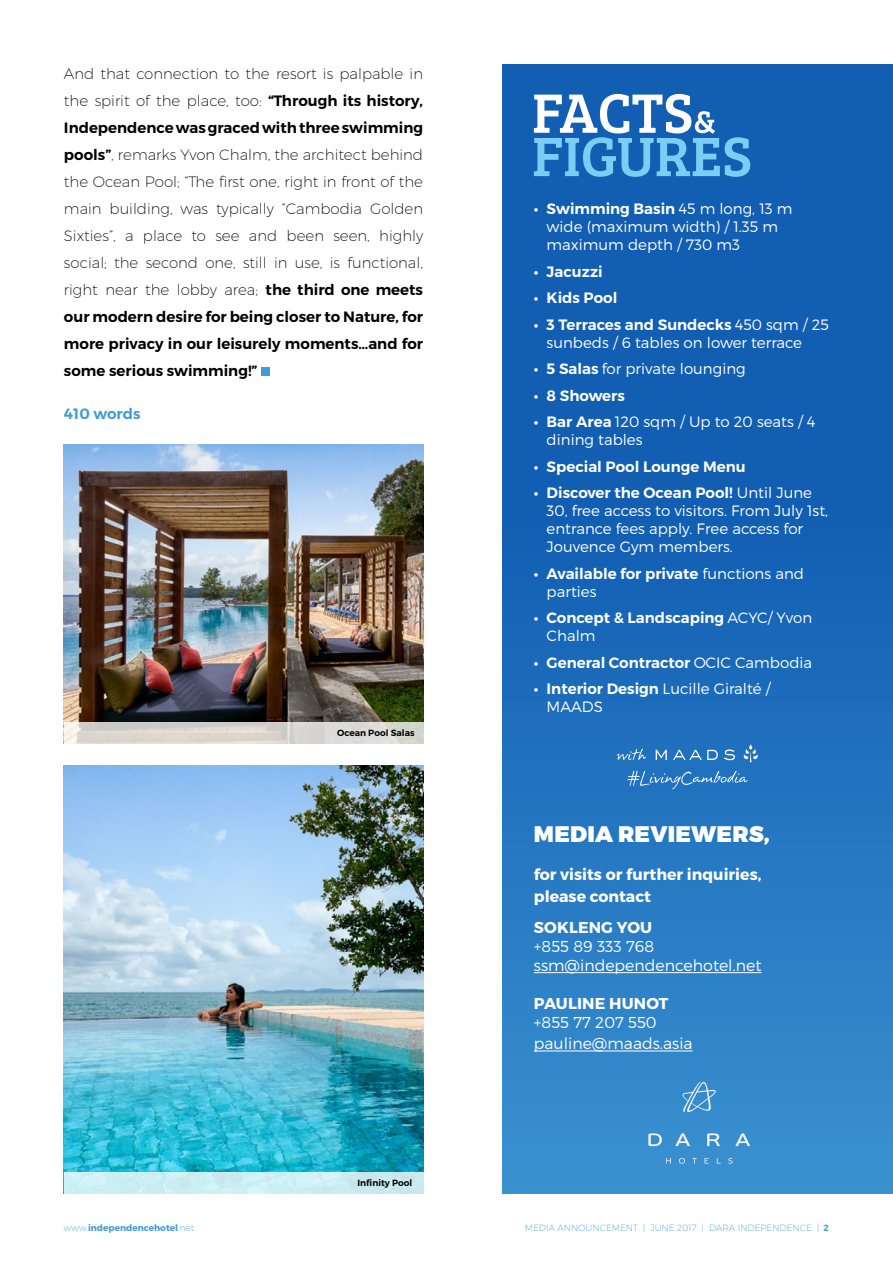
<style>
.page{position:relative;width:893px;height:1263px;background:#fff}
.page>*{position:absolute;margin:0;border:0;box-sizing:border-box;transform-origin:0 0}
.t1{font:900 22.5px "Montserrat";letter-spacing:.01em;color:#fff}
.t2{font:300 15.75px/18.9px "Montserrat";color:#fff}
.t3{font:700 15.75px/21.6px "Montserrat";color:#fff}
.t4{font:200 15px/27px "Montserrat";color:#000;text-align:justify}
.t5{font:300 15px/18px "Montserrat";color:#fff}
.t6{font:600 15px/18px "Montserrat";color:#fff}
.t7{font:600 15px "Montserrat";color:#429bd6}
.t8{font:200 9px "Montserrat";color:#429bd6}
.t9{font:600 9px "Montserrat";color:#000}
.t10{font:700 9px "Montserrat";color:#429bd6}
.s1{font-weight:600}
.s2{font-weight:300}
.s3{font-weight:200}
</style>
<div class="page">
<img style="left:64px;top:765px;width:359px;height:407px">
<div style="left:64px;top:1172px;width:359px;height:21px;background:#caeef3"></div>
<div style="left:503px;top:64px;width:390px;height:1129px;background:linear-gradient(to bottom,#0752ac,#348acc)"></div>
<svg style="left:534px;top:94px;width:216px;height:83px;background:#5092ce"></svg>
<svg style="left:627px;top:771px;width:121px;height:18px;background:#4086c7"></svg>
<svg style="left:744px;top:744px;width:14px;height:18px"></svg>
<svg style="left:656px;top:750px;width:11px;height:10px"></svg>
<svg style="left:673px;top:750px;width:45px;height:10px"></svg>
<svg style="left:724px;top:749px;width:11px;height:11px"></svg>
<svg style="left:617px;top:749px;width:29px;height:11px"></svg>
<img style="left:64px;top:445px;width:359px;height:277px">
<svg style="left:64px;top:722px;width:359px;height:22px;background:#dad6d1"></svg>
<div style="left:261px;top:367px;width:8px;height:9px;background:#429bd6"></div>
<hr style="left:534px;top:972px;width:227px;height:1px;background:#fff">
<hr style="left:534px;top:1050px;width:159px;height:1px;background:#fff">
<svg style="left:682px;top:1082px;width:34px;height:31px"></svg>
<svg style="left:648px;top:1133px;width:14px;height:13px"></svg>
<svg style="left:675px;top:1133px;width:15px;height:13px"></svg>
<svg style="left:707px;top:1133px;width:13px;height:13px"></svg>
<svg style="left:735px;top:1133px;width:15px;height:13px"></svg>
<svg style="left:666px;top:1158px;width:5px;height:5px"></svg>
<svg style="left:679px;top:1158px;width:6px;height:5px"></svg>
<svg style="left:692px;top:1158px;width:5px;height:5px"></svg>
<svg style="left:705px;top:1158px;width:4px;height:5px"></svg>
<svg style="left:717px;top:1158px;width:4px;height:5px"></svg>
<svg style="left:728px;top:1158px;width:5px;height:5px"></svg>
<p class="t4" style="left:64px;top:59px;width:361px">And that connection to the resort is palpable in the spirit of the place, too: <span class="s1">“Through its history, Independence was graced with three swimming pools”</span>, remarks Yvon Chalm, the architect behind the Ocean Pool; “The first one, right in front of the main building, was typically “Cambodia Golden Sixties”, a place to see and been seen, highly social; the second one, still in use, is functional, right near the lobby area; <span class="s1">the third one meets our modern desire for being closer to Nature, for more privacy in our leisurely moments…and for some serious swimming!”</span></p>
<p class="t7" style="left:64px;top:404px;width:78px">410 words</p>
<p class="t9" style="left:337px;top:727px;width:79px">Ocean Pool Salas</p>
<p class="t9" style="left:357px;top:1178px;width:57px">Infinity Pool</p>
<p class="t5" style="left:547px;top:200px;width:247px;text-indent:-13px"><span class="s1">• Swimming Basin</span> 45 m long, 13 m wide (maximum width) / 1.35 m maximum depth / 730 m3</p>
<p class="t6" style="left:534px;top:263px;width:70px">• Jacuzzi</p>
<p class="t6" style="left:534px;top:289px;width:85px">• Kids Pool</p>
<p class="t5" style="left:547px;top:315px;width:284px;text-indent:-13px"><span class="s1">• 3 Terraces and Sundecks</span> 450 sqm / 25 sunbeds / 6 tables on lower terrace</p>
<p class="t5" style="left:534px;top:360px;width:213px"><span class="s1">• 5 Salas</span> for private lounging</p>
<p class="t6" style="left:534px;top:387px;width:93px">• 8 Showers</p>
<p class="t5" style="left:547px;top:413px;width:270px;text-indent:-13px"><span class="s1">• Bar Area</span> 120 sqm / Up to 20 seats / 4 dining tables</p>
<p class="t6" style="left:534px;top:458px;width:213px">• Special Pool Lounge Menu</p>
<p class="t5" style="left:547px;top:484px;width:283px;text-indent:-13px"><span class="s1">• Discover the Ocean Pool!</span> Until June 30, free access to visitors. From July 1st, entrance fees apply. Free access for Jouvence Gym members.</p>
<p class="t6" style="left:547px;top:565px;width:259px;text-indent:-13px">• Available for private <span class="s2">functions and parties</span></p>
<p class="t6" style="left:547px;top:609px;width:267px;text-indent:-13px">• Concept &amp; Landscaping <span class="s2">ACYC/ Yvon<br>Chalm</span></p>
<p class="t6" style="left:534px;top:654px;width:280px">• General Contractor <span class="s2">OCIC Cambodia</span></p>
<p class="t5" style="left:547px;top:680px;width:225px;text-indent:-13px"><span class="s1">• Interior Design</span> Lucille Giralté /<br>MAADS</p>
<h1 class="t1" style="left:534px;top:820px;width:237px">MEDIA REVIEWERS,</h1>
<p class="t3" style="left:534px;top:864px;width:229px">for visits or further inquiries, please contact</p>
<p class="t3" style="left:534px;top:917px;width:120px">SOKLENG YOU</p>
<p class="t2" style="left:534px;top:937px;width:229px">+855 89 333 768 ssm@independencehotel.net</p>
<p class="t3" style="left:534px;top:993px;width:136px">PAULINE HUNOT</p>
<p class="t2" style="left:534px;top:1011px;width:160px;line-height:21.6px">+855 77 207 550 pauline@maads.asia</p>
<p class="t10" style="left:64px;top:1222px;width:132px"><span class="s3">www.</span>independencehotel<span class="s3">.net</span></p>
<p class="t8" style="left:525px;top:1222px;width:306px">MEDIA ANNOUNCEMENT | JUNE 2017 | DARA INDEPENDENCE | <span class="s1">2</span></p>
</div>
